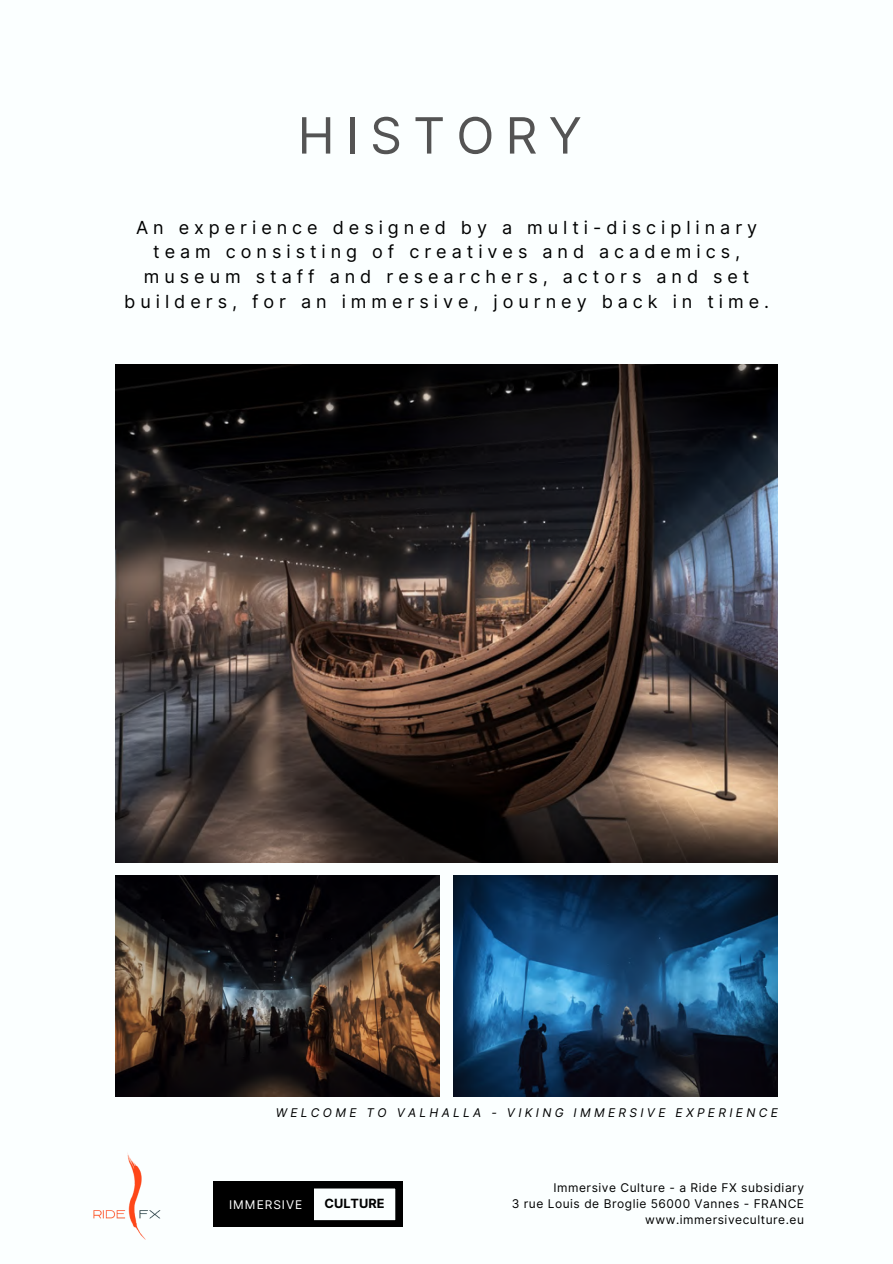
<style>
.page{position:relative;width:893px;height:1264px;background:#fff}
.page>*{position:absolute;margin:0;border:0;box-sizing:border-box;transform-origin:0 0}
.t1{font:49.95px "Inter";letter-spacing:.22em;color:#545454}
.t2{font:18px/24.8px "Inter";letter-spacing:.275em;color:#000;text-align:center}
.t3{font:700 12.75px "Inter";color:#000}
.t4{font:12px "Inter";letter-spacing:.045em;color:#000}
.t5{font:italic 12px "Inter";letter-spacing:.275em;color:#000}
.t6{font:12px "Inter";letter-spacing:.075em;color:#fff}
</style>
<div class="page">
<div style="left:0;top:0;width:892px;height:1263px;background:#fbffff"></div>
<img style="left:115px;top:364px;width:662px;height:498px">
<img style="left:115px;top:875px;width:324px;height:221px">
<img style="left:453px;top:875px;width:324px;height:221px">
<svg style="left:213px;top:1181px;width:189px;height:45px"></svg>
<div style="left:218px;top:1185px;width:95px;height:37px;background:#000"></div>
<img style="left:93px;top:1153px;width:68px;height:87px">
<p class="t1" style="left:297px;top:106px;width:286px">HISTORY</p>
<p class="t2" style="left:124px;top:215px;width:646px">An experience designed by a multi-disciplinary team consisting of creatives and academics, museum staff and researchers, actors and set builders, for an immersive, journey back in time.</p>
<h4 class="t5" style="left:276px;top:1105px;width:503px">WELCOME TO VALHALLA - VIKING IMMERSIVE EXPERIENCE</h4>
<p class="t6" style="left:229px;top:1196px;width:75px">IMMERSIVE</p>
<p class="t3" style="left:324px;top:1196px;width:61px">CULTURE</p>
<p class="t4" style="left:553px;top:1180px;width:252px">Immersive Culture - a Ride FX subsidiary</p>
<h4 class="t4" style="left:511px;top:1196px;width:294px">3 rue Louis de Broglie 56000 Vannes - FRANCE</h4>
<h3 class="t4" style="left:645px;top:1212px;width:160px">www.immersiveculture.eu</h3>
</div>
